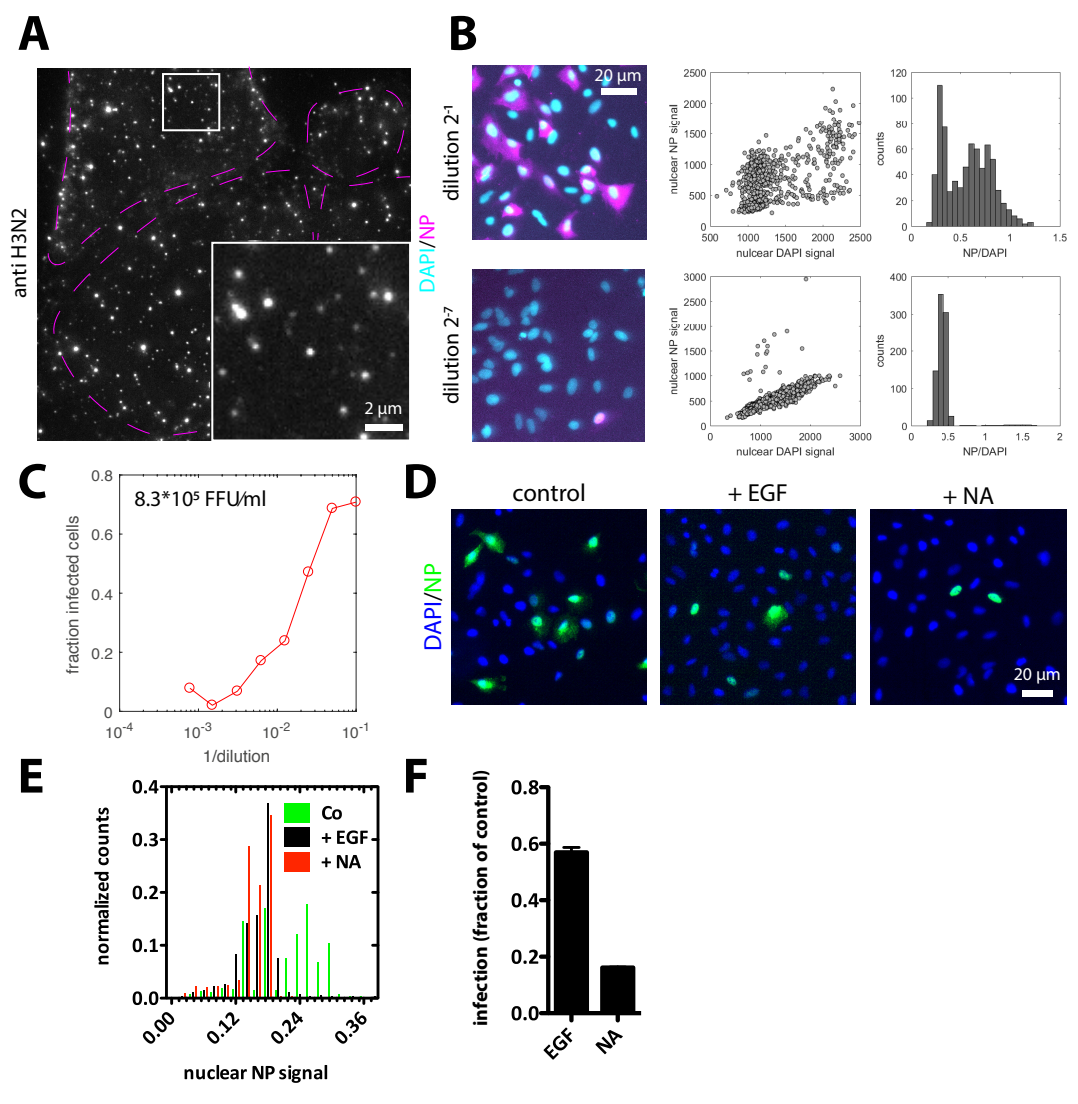
<style>
.page{position:relative;width:1078px;height:1104px;background:#fff}
.page>*{position:absolute;margin:0;border:0;box-sizing:border-box;transform-origin:0 0}
.t1{font:700 50px "Myriad Pro";color:#000}
.t2{font:24.6px "Myriad Pro";color:#000}
.t3{font:24.6px "Myriad Pro";color:#00f}
.t4{font:22px "Myriad Pro";color:#000}
.t5{font:21.8px "Myriad Pro";color:#000}
.t6{font:21.8px "Myriad Pro";color:#0ff}
.t7{font:700 20px "Myriad Pro";color:#000}
.t8{font:18px "Myriad Pro";color:#fff}
.t9{font:17px "Helvetica";color:#4b4b4a}
.t10{font:15.4px "Helvetica";color:#4b4b4a}
.s1{color:#000}
.s2{color:#f0f}
.s3{color:#0f0}
</style>
<div class="page">
<img style="left:669px;top:273px;width:394px;height:185px">
<img style="left:451px;top:510px;width:196px;height:195px">
<img style="left:660px;top:510px;width:195px;height:195px">
<hr style="left:563px;top:846px;width:16px;height:3px;background:#000">
<hr style="left:548px;top:1011px;width:93px;height:4px;background:#000">
<svg style="left:600px;top:965px;width:35px;height:55px"></svg>
<div style="left:554px;top:847px;width:35px;height:173px;background:#000"></div>
<svg style="left:543px;top:1027px;width:29px;height:33px"></svg>
<svg style="left:595px;top:1030px;width:28px;height:24px"></svg>
<svg style="left:546px;top:787px;width:4px;height:224px"></svg>
<svg style="left:511px;top:1006px;width:37px;height:14px"></svg>
<svg style="left:511px;top:950px;width:37px;height:14px"></svg>
<svg style="left:511px;top:893px;width:37px;height:14px"></svg>
<svg style="left:511px;top:837px;width:37px;height:14px"></svg>
<svg style="left:511px;top:780px;width:37px;height:14px"></svg>
<hr style="left:243px;top:922px;width:1px;height:76px;background:#00f800">
<hr style="left:264px;top:909px;width:1px;height:89px;background:#00f800">
<hr style="left:285px;top:959px;width:2px;height:39px;background:#00f800">
<hr style="left:296px;top:935px;width:1px;height:63px;background:#00f800">
<hr style="left:307px;top:905px;width:1px;height:93px;background:#00f800">
<hr style="left:317px;top:962px;width:2px;height:36px;background:#00f800">
<hr style="left:328px;top:944px;width:2px;height:54px;background:#00f800">
<hr style="left:235px;top:954px;width:1px;height:44px;background:#000">
<hr style="left:246px;top:923px;width:1px;height:75px;background:#000">
<hr style="left:256px;top:915px;width:2px;height:83px;background:#000">
<hr style="left:267px;top:803px;width:1px;height:195px;background:#000">
<hr style="left:278px;top:959px;width:1px;height:39px;background:#000">
<hr style="left:249px;top:847px;width:1px;height:151px;background:#ff2600">
<hr style="left:259px;top:885px;width:2px;height:113px;background:#ff2600">
<hr style="left:270px;top:816px;width:2px;height:182px;background:#ff2600">
<hr style="left:376px;top:787px;width:3px;height:211px;background:#000">
<svg style="left:372px;top:891px;width:5px;height:3px"></svg>
<svg style="left:372px;top:944px;width:5px;height:3px"></svg>
<svg style="left:143px;top:1012px;width:31px;height:32px"></svg>
<svg style="left:207px;top:1012px;width:33px;height:32px"></svg>
<svg style="left:271px;top:1012px;width:32px;height:32px"></svg>
<svg style="left:335px;top:1011px;width:31px;height:33px"></svg>
<hr style="left:165px;top:787px;width:3px;height:211px;background:#000">
<svg style="left:133px;top:981px;width:245px;height:24px"></svg>
<svg style="left:133px;top:939px;width:32px;height:13px"></svg>
<svg style="left:133px;top:886px;width:32px;height:13px"></svg>
<svg style="left:133px;top:833px;width:32px;height:13px"></svg>
<svg style="left:133px;top:780px;width:245px;height:14px"></svg>
<svg style="left:322px;top:806px;width:20px;height:14px"></svg>
<div style="left:284px;top:803px;width:25px;height:19px;background:#00f800"></div>
<svg style="left:322px;top:833px;width:9px;height:10px"></svg>
<svg style="left:337px;top:830px;width:40px;height:14px"></svg>
<div style="left:284px;top:828px;width:25px;height:19px;background:#000"></div>
<svg style="left:322px;top:857px;width:9px;height:10px"></svg>
<svg style="left:337px;top:855px;width:24px;height:13px"></svg>
<div style="left:284px;top:852px;width:25px;height:19px;background:#ff2600"></div>
<svg style="left:185px;top:1065px;width:142px;height:18px"></svg>
<svg style="left:94px;top:872px;width:15px;height:92px"></svg>
<svg style="left:96px;top:808px;width:13px;height:57px"></svg>
<img style="left:871px;top:510px;width:195px;height:195px">
<img style="left:472px;top:66px;width:174px;height:174px">
<img style="left:472px;top:269px;width:172px;height:172px">
<img style="left:669px;top:69px;width:398px;height:191px">
<svg style="left:253px;top:475px;width:25px;height:2px"></svg>
<svg style="left:174px;top:475px;width:25px;height:2px"></svg>
<hr style="left:120px;top:474px;width:236px;height:1px;background:#262626">
<hr style="left:120px;top:711px;width:236px;height:1px;background:#262626">
<svg style="left:332px;top:474px;width:23px;height:3px"></svg>
<hr style="left:355px;top:475px;width:1px;height:236px;background:#262626">
<hr style="left:119px;top:475px;width:1px;height:236px;background:#262626">
<svg style="left:174px;top:496px;width:187px;height:216px"></svg>
<div style="left:601px;top:88px;width:35px;height:6px;background:#fff"></div>
<img style="left:38px;top:68px;width:372px;height:372px">
<svg style="left:46px;top:66px;width:237px;height:201px"></svg>
<svg style="left:49px;top:169px;width:257px;height:267px"></svg>
<svg style="left:306px;top:87px;width:105px;height:155px"></svg>
<img style="left:210px;top:240px;width:200px;height:200px">
<div style="left:211px;top:242px;width:200px;height:199px;border:2px solid #fff"></div>
<div style="left:162px;top:73px;width:58px;height:58px;border:2px solid #fff"></div>
<div style="left:365px;top:424px;width:38px;height:7px;background:#fff"></div>
<div style="left:1021px;top:690px;width:31px;height:7px;background:#fff"></div>
<h1 class="t1" style="left:18px;top:0;width:34px">A</h1>
<h1 class="t1" style="left:448px;top:0;width:32px">B</h1>
<p class="t5" style="left:5px;top:298px;width:92px;rotate:-90deg">anti H3N2</p>
<p class="t8" style="left:364px;top:397px;width:40px">2 µm</p>
<p class="t5" style="left:438px;top:201px;width:98px;rotate:-90deg">dilution 2-1</p>
<p class="t6" style="left:414px;top:293px;width:80px;rotate:-90deg">DAPI<span class="s1">/</span><span class="s2">NP</span></p>
<p class="t5" style="left:438px;top:404px;width:99px;rotate:-90deg">dilution 2-7</p>
<h1 class="t1" style="left:18px;top:449px;width:31px">C</h1>
<h1 class="t1" style="left:403px;top:449px;width:36px">D</h1>
<p class="t10" style="left:92px;top:464px;width:23px">0.8</p>
<p class="t4" style="left:134px;top:485px;width:134px">8.3*105 FFU⁄ml</p>
<h1 class="t1" style="left:18px;top:743px;width:28px">E</h1>
<p class="t9" style="left:59px;top:674px;width:159px;rotate:-90deg">fraction infected cells</p>
<p class="t10" style="left:92px;top:523px;width:23px">0.6</p>
<p class="t10" style="left:92px;top:582px;width:23px">0.4</p>
<p class="t10" style="left:92px;top:641px;width:23px">0.2</p>
<p class="t10" style="left:104px;top:700px;width:10px">0</p>
<p class="t10" style="left:105px;top:721px;width:30px">10<sup>-4</sup></p>
<p class="t10" style="left:184px;top:721px;width:30px">10<sup>-3</sup></p>
<p class="t10" style="left:262px;top:721px;width:30px">10<sup>-2</sup></p>
<p class="t10" style="left:342px;top:721px;width:30px">10<sup>-1</sup></p>
<p class="t9" style="left:203px;top:743px;width:69px">1/dilution</p>
<h2 class="t3" style="left:418px;top:651px;width:90px;rotate:-90deg">DAPI<span class="s1">/</span><span class="s3">NP</span></h2>
<h1 class="t1" style="left:403px;top:743px;width:28px">F</h1>
<p class="t7" style="left:467px;top:1026px;width:258px;rotate:-90deg">infection (fraction of control)</p>
<p class="t8" style="left:594px;top:64px;width:49px">20 µm</p>
<h2 class="t2" style="left:512px;top:477px;width:75px">control</h2>
<h2 class="t2" style="left:727px;top:477px;width:62px">+ EGF</h2>
<h2 class="t2" style="left:943px;top:481px;width:53px">+ NA</h2>
<p class="t8" style="left:1013px;top:663px;width:49px">20 µm</p>
</div>
